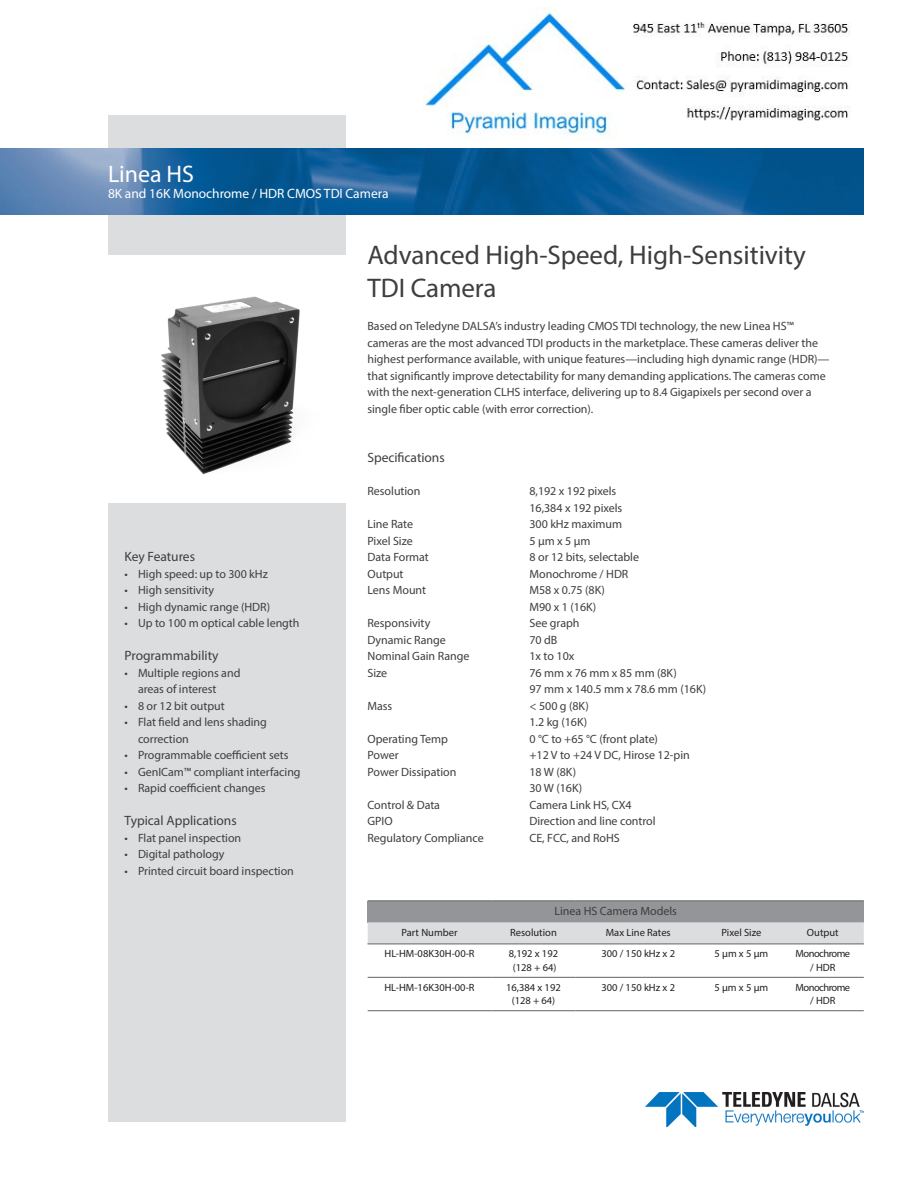
<style>
.page{position:relative;width:918px;height:1188px;background:#fff}
.page>*{position:absolute;margin:0;border:0;box-sizing:border-box;transform-origin:0 0}
.t1{font:27px/33px "Myriad Pro";letter-spacing:-.005em;color:#3e3e3f}
.t2{font:24px "Myriad Pro";letter-spacing:-.005em;color:#fff}
.t3{font:13.5px "Myriad Pro";letter-spacing:-.005em;color:#3e3e3f}
.t4{font:13.5px "Myriad Pro";letter-spacing:-.005em;color:#fff}
.t5{font:12px/16.5px "Myriad Pro";letter-spacing:-.005em;color:#3e3e3f}
.t6{font:10.5px/13.5px "Myriad Pro";color:#231f20;text-align:center}
.t7{font:10.5px/13.5px "Myriad Pro";letter-spacing:-.05em;color:#231f20;text-align:center}
</style>
<div class="page">
<img style="left:646px;top:1092px;width:218px;height:35px">
<div style="left:108px;top:116px;width:237px;height:1006px;background:#dcdddf"></div>
<img style="left:0;top:148px;width:864px;height:66px">
<div style="left:108px;top:255px;width:237px;height:248px;background:#fff"></div>
<img style="left:161px;top:296px;width:139px;height:179px">
<div style="left:368px;top:901px;width:496px;height:21px;background:#939598"></div>
<svg style="left:368px;top:922px;width:496px;height:22px;background:#d7d8da"></svg>
<hr style="left:368px;top:901px;width:123px;height:1px;background:#636366">
<hr style="left:491px;top:901px;width:85px;height:1px;background:#636366">
<hr style="left:576px;top:901px;width:125px;height:1px;background:#636366">
<hr style="left:701px;top:901px;width:81px;height:1px;background:#636366">
<hr style="left:782px;top:901px;width:82px;height:1px;background:#636366">
<hr style="left:367px;top:944px;width:124px;height:1px;background:#636366">
<hr style="left:491px;top:944px;width:85px;height:1px;background:#636366">
<hr style="left:576px;top:944px;width:125px;height:1px;background:#636366">
<hr style="left:701px;top:944px;width:81px;height:1px;background:#636366">
<hr style="left:782px;top:944px;width:82px;height:1px;background:#636366">
<hr style="left:368px;top:977px;width:123px;height:1px;background:#636366">
<hr style="left:491px;top:977px;width:85px;height:1px;background:#636366">
<hr style="left:576px;top:977px;width:125px;height:1px;background:#636366">
<hr style="left:701px;top:977px;width:81px;height:1px;background:#636366">
<hr style="left:782px;top:977px;width:82px;height:1px;background:#636366">
<hr style="left:368px;top:1010px;width:123px;height:1px;background:#636366">
<hr style="left:491px;top:1010px;width:85px;height:1px;background:#636366">
<hr style="left:576px;top:1010px;width:125px;height:1px;background:#636366">
<hr style="left:701px;top:1010px;width:81px;height:1px;background:#636366">
<hr style="left:782px;top:1010px;width:82px;height:1px;background:#636366">
<img style="left:424px;top:8px;width:426px;height:133px">
<p class="t2" style="left:108px;top:159px;width:87px">Linea HS</p>
<p class="t4" style="left:108px;top:185px;width:282px">8K and 16K Monochrome / HDR CMOS TDI Camera</p>
<p class="t3" style="left:124px;top:548px;width:72px">Key Features</p>
<p class="t5" style="left:125px;top:565px;width:145px">• High speed: up to 300 kHz</p>
<p class="t5" style="left:125px;top:582px;width:91px">• High sensitivity</p>
<p class="t5" style="left:125px;top:598px;width:147px">• High dynamic range (HDR)</p>
<p class="t5" style="left:125px;top:615px;width:177px">• Up to 100 m optical cable length</p>
<p class="t3" style="left:125px;top:647px;width:96px">Programmability</p>
<p class="t5" style="left:138px;top:664px;width:104px;text-indent:-14px">• Multiple regions and areas of interest</p>
<p class="t5" style="left:125px;top:697px;width:102px">• 8 or 12 bit output</p>
<p class="t5" style="left:138px;top:714px;width:130px;text-indent:-14px">• Flat field and lens shading correction</p>
<p class="t5" style="left:125px;top:747px;width:165px">• Programmable coefficient sets</p>
<p class="t5" style="left:125px;top:763px;width:178px">• GenICam™ compliant interfacing</p>
<p class="t5" style="left:125px;top:780px;width:143px">• Rapid coefficient changes</p>
<p class="t3" style="left:125px;top:812px;width:114px">Typical Applications</p>
<p class="t5" style="left:125px;top:829px;width:118px">• Flat panel inspection</p>
<p class="t5" style="left:125px;top:846px;width:101px">• Digital pathology</p>
<p class="t5" style="left:125px;top:862px;width:171px">• Printed circuit board inspection</p>
<p class="t1" style="left:367px;top:238px;width:440px">Advanced High-Speed, High-Sensitivity<br>TDI Camera</p>
<p class="t5" style="left:367px;top:318px;width:464px">Based on Teledyne DALSA’s industry leading CMOS TDI technology, the new Linea HS™ cameras are the most advanced TDI products in the marketplace. These cameras deliver the highest performance available, with unique features—including high dynamic range (HDR)— that significantly improve detectability for many demanding applications. The cameras come with the next-generation CLHS interface, delivering up to 8.4 Gigapixels per second over a single fiber optic cable (with error correction).</p>
<p class="t3" style="left:367px;top:449px;width:79px">Specifications</p>
<p class="t5" style="left:367px;top:483px;width:55px">Resolution</p>
<p class="t5" style="left:529px;top:483px;width:88px">8,192 x 192 pixels</p>
<p class="t5" style="left:529px;top:499px;width:94px">16,384 x 192 pixels</p>
<p class="t5" style="left:367px;top:516px;width:47px">Line Rate</p>
<p class="t5" style="left:529px;top:516px;width:94px">300 kHz maximum</p>
<p class="t5" style="left:367px;top:532px;width:47px">Pixel Size</p>
<p class="t5" style="left:529px;top:532px;width:62px">5 μm x 5 µm</p>
<p class="t5" style="left:367px;top:549px;width:63px">Data Format</p>
<p class="t5" style="left:529px;top:549px;width:111px">8 or 12 bits, selectable</p>
<p class="t5" style="left:367px;top:565px;width:38px">Output</p>
<p class="t5" style="left:529px;top:565px;width:100px">Monochrome / HDR</p>
<p class="t5" style="left:367px;top:582px;width:60px">Lens Mount</p>
<p class="t5" style="left:529px;top:582px;width:77px">M58 x 0.75 (8K)</p>
<p class="t5" style="left:529px;top:598px;width:68px">M90 x 1 (16K)</p>
<p class="t5" style="left:367px;top:615px;width:64px">Responsivity</p>
<p class="t5" style="left:529px;top:615px;width:52px">See graph</p>
<p class="t5" style="left:367px;top:631px;width:80px">Dynamic Range</p>
<p class="t5" style="left:529px;top:631px;width:29px">70 dB</p>
<p class="t5" style="left:367px;top:648px;width:103px">Nominal Gain Range</p>
<p class="t5" style="left:529px;top:648px;width:46px">1x to 10x</p>
<p class="t5" style="left:367px;top:664px;width:21px">Size</p>
<p class="t5" style="left:529px;top:664px;width:149px">76 mm x 76 mm x 85 mm (8K)</p>
<p class="t5" style="left:529px;top:681px;width:178px">97 mm x 140.5 mm x 78.6 mm (16K)</p>
<p class="t5" style="left:367px;top:697px;width:26px">Mass</p>
<p class="t5" style="left:529px;top:697px;width:61px">&lt; 500 g (8K)<br>1.2 kg (16K)</p>
<p class="t5" style="left:367px;top:730px;width:82px">Operating Temp</p>
<p class="t5" style="left:529px;top:730px;width:130px">0 °C to +65 °C (front plate)</p>
<p class="t5" style="left:367px;top:747px;width:33px">Power</p>
<p class="t5" style="left:529px;top:747px;width:162px">+12 V to +24 V DC, Hirose 12-pin</p>
<p class="t5" style="left:367px;top:763px;width:90px">Power Dissipation</p>
<p class="t5" style="left:529px;top:763px;width:48px">18 W (8K)</p>
<p class="t5" style="left:529px;top:780px;width:54px">30 W (16K)</p>
<p class="t5" style="left:367px;top:796px;width:74px">Control &amp; Data</p>
<p class="t5" style="left:529px;top:796px;width:104px">Camera Link HS, CX4</p>
<p class="t5" style="left:367px;top:813px;width:27px">GPIO</p>
<p class="t5" style="left:529px;top:813px;width:128px">Direction and line control</p>
<p class="t5" style="left:367px;top:829px;width:118px">Regulatory Compliance</p>
<p class="t5" style="left:529px;top:829px;width:92px">CE, FCC, and RoHS</p>
<p class="t5" style="left:554px;top:903px;width:124px">Linea HS Camera Models</p>
<p class="t6" style="left:402px;top:925px;width:57px">Part Number</p>
<p class="t6" style="left:510px;top:925px;width:48px">Resolution</p>
<p class="t6" style="left:606px;top:925px;width:67px">Max Line Rates</p>
<p class="t6" style="left:721px;top:925px;width:41px">Pixel Size</p>
<p class="t6" style="left:807px;top:925px;width:33px">Output</p>
<p class="t6" style="left:384px;top:947px;width:92px">HL-HM-08K30H-00-R</p>
<p class="t6" style="left:509px;top:947px;width:51px">8,192 x 192 (128 + 64)</p>
<p class="t6" style="left:601px;top:947px;width:75px">300 / 150 kHz x 2</p>
<p class="t6" style="left:715px;top:947px;width:55px">5 µm x 5 µm</p>
<p class="t7" style="left:796px;top:947px;width:56px">Monochrome / HDR</p>
<p class="t6" style="left:384px;top:980px;width:92px">HL-HM-16K30H-00-R</p>
<p class="t6" style="left:506px;top:980px;width:56px">16,384 x 192 (128 + 64)</p>
<p class="t6" style="left:601px;top:980px;width:75px">300 / 150 kHz x 2</p>
<p class="t6" style="left:715px;top:980px;width:55px">5 µm x 5 µm</p>
<p class="t7" style="left:796px;top:980px;width:56px">Monochrome / HDR</p>
</div>
